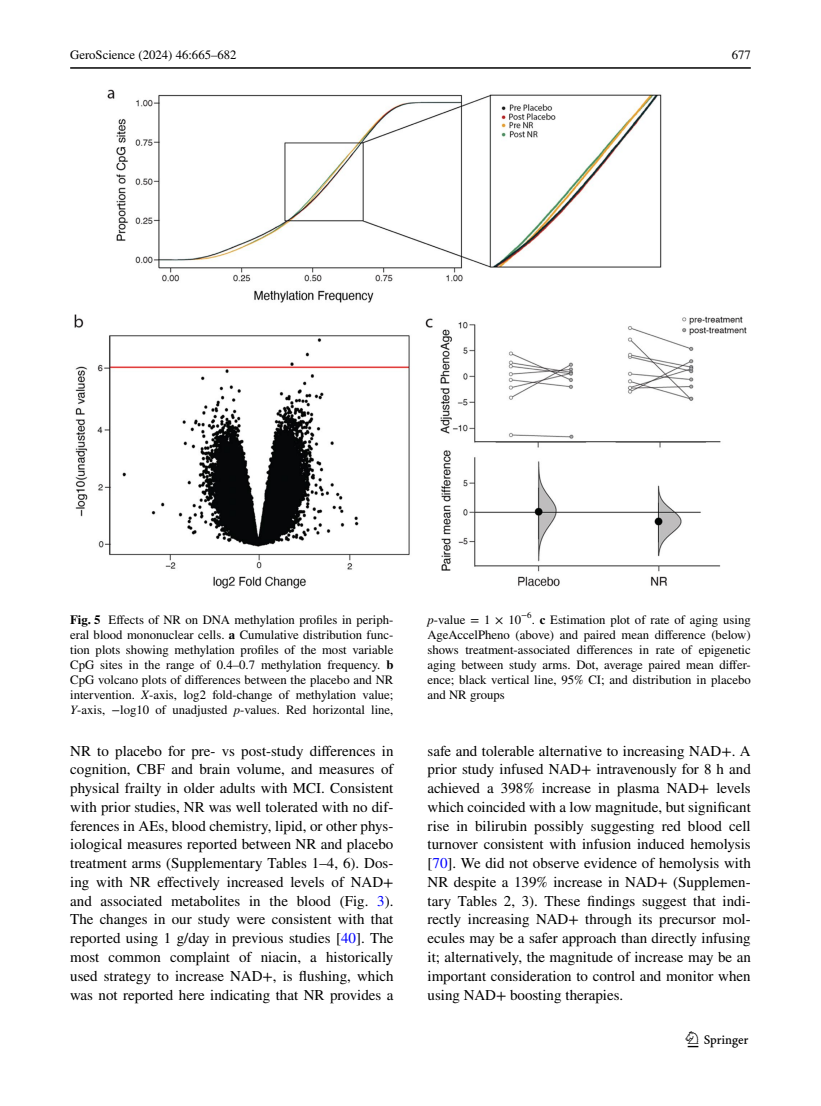
<style>
.page{position:relative;width:821px;height:1106px;background:#fff}
.page>*{position:absolute;margin:0;border:0;box-sizing:border-box;transform-origin:0 0}
.t1{font:22.5px "Springnew Regular 3";color:#000}
.t2{font:15px/18.8px "STIX";color:#000;text-align:justify}
.t3{font:12.75px/15px "STIX";color:#000;text-align:justify}
.s1{font-weight:700}
.s2{font-style:italic}
.s3{color:#00f}
</style>
<div class="page">
<hr style="left:70px;top:67px;width:680px;height:2px;background:#000">
<img style="left:74px;top:89px;width:672px;height:499px">
<p class="t3" style="left:70px;top:48px;width:168px">GeroScience (2024) 46:665–682</p>
<p class="t3" style="left:731px;top:49px;width:21px">677</p>
<p class="t3" style="left:70px;top:612px;width:325px"><span class="s1">Fig. 5</span> Effects of NR on DNA methylation profiles in periph&shy;eral blood mononuclear cells. <span class="s1">a</span> Cumulative distribution func&shy;tion plots showing methylation profiles of the most variable CpG sites in the range of 0.4–0.7 methylation frequency. <span class="s1">b </span>CpG volcano plots of differences between the placebo and NR intervention. <span class="s2">X</span>-axis, log2 fold-change of methylation value; <span class="s2">Y</span>-axis, −log10 of unadjusted <span class="s2">p</span>-values. Red horizontal line,</p>
<p class="t3" style="left:427px;top:612px;width:325px"><span class="s2">p</span>-value = 1 × 10<sup>−6</sup>. <span class="s1">c</span> Estimation plot of rate of aging using AgeAccelPheno (above) and paired mean difference (below) shows treatment-associated differences in rate of epigenetic aging between study arms. Dot, average paired mean differ&shy;ence; black vertical line, 95% CI; and distribution in placebo and NR groups</p>
<p class="t2" style="left:70px;top:742px;width:325px">NR to placebo for pre- vs post-study differences in cognition, CBF and brain volume, and measures of physical frailty in older adults with MCI. Consistent with prior studies, NR was well tolerated with no dif&shy;ferences in AEs, blood chemistry, lipid, or other phys&shy;iological measures reported between NR and placebo treatment arms (Supplementary Tables 1–4, 6). Dos&shy;ing with NR effectively increased levels of NAD+ and associated metabolites in the blood (Fig. <span class="s3">3</span>).<br>The changes in our study were consistent with that reported using 1 g/day in previous studies [<span class="s3">40</span>]. The most common complaint of niacin, a historically used strategy to increase NAD+, is flushing, which was not reported here indicating that NR provides a</p>
<p class="t2" style="left:427px;top:742px;width:325px">safe and tolerable alternative to increasing NAD+. A prior study infused NAD+ intravenously for 8 h and achieved a 398% increase in plasma NAD+ levels which coincided with a low magnitude, but significant rise in bilirubin possibly suggesting red blood cell turnover consistent with infusion induced hemolysis [<span class="s3">70</span>]. We did not observe evidence of hemolysis with NR despite a 139% increase in NAD+ (Supplemen&shy;tary Tables 2, 3). These findings suggest that indi&shy;rectly increasing NAD+ through its precursor mol&shy;ecules may be a safer approach than directly infusing it; alternatively, the magnitude of increase may be an important consideration to control and monitor when using NAD+ boosting therapies.</p>
<h1 class="t1" style="left:687px;top:1031px;width:62px">1 3</h1>
</div>
